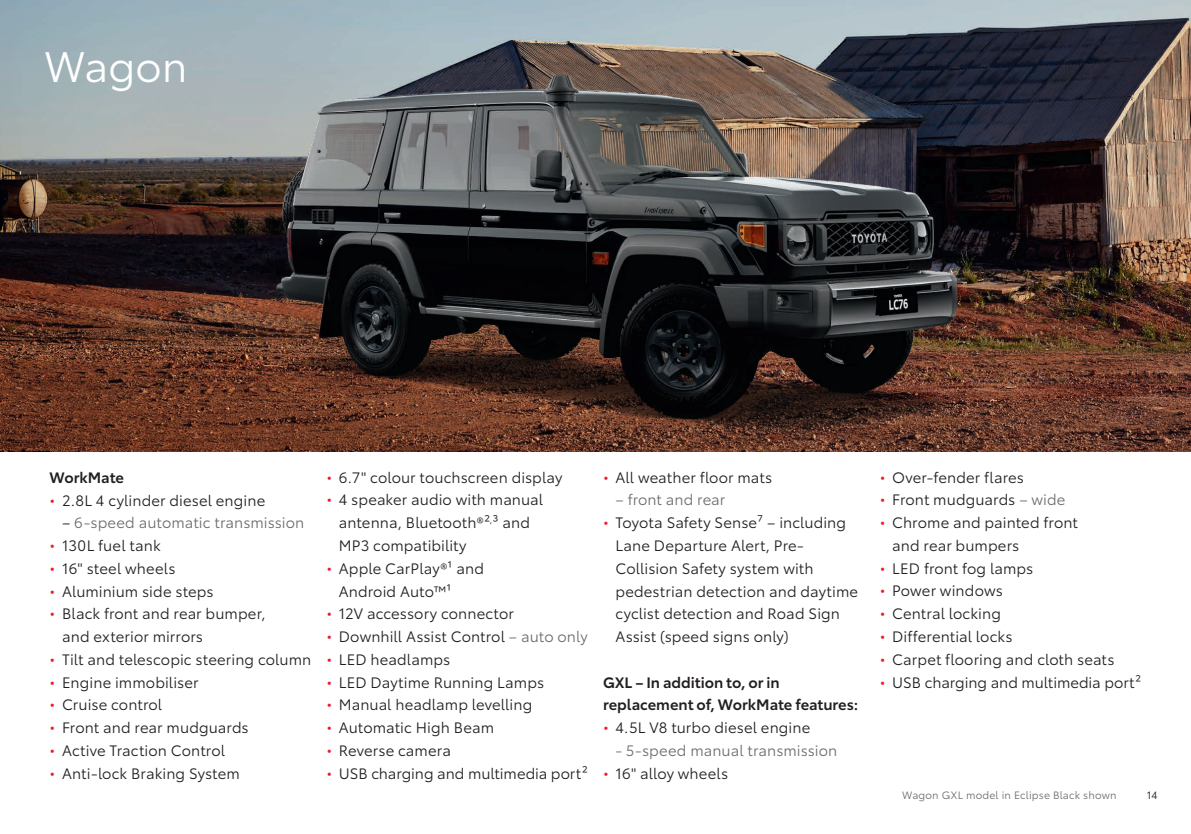
<style>
.page{position:relative;width:1191px;height:834px;background:#fff}
.page>*{position:absolute;margin:0;border:0;box-sizing:border-box;transform-origin:0 0}
.t1{font:42px "Toyota Type";color:#fff}
.t2{font:14.88px/22.8px "Toyota Type";letter-spacing:.005em;color:#231f20}
.t3{font:14.88px "Toyota Type";letter-spacing:.005em;color:#6c6d70}
.t4{font:600 14.88px/22.8px "Toyota Type";letter-spacing:-.005em;color:#231f20}
.t5{font:10.5px "Toyota Type";letter-spacing:.015em;color:#6c6d70}
.t6{font:10.5px "Toyota Type";color:#231f20}
.s1{color:#ee1b2d}
.s2{color:#231f20}
.s3{color:#6c6d70}
</style>
<div class="page">
<img style="left:0;top:0;width:1191px;height:451px">
<img style="left:86px;top:11px;width:958px;height:440px">
<h1 class="t1" style="left:45px;top:36px;width:144px">Wagon</h1>
<p class="t4" style="left:50px;top:464px;width:76px">WorkMate</p>
<p class="t2" style="left:50px;top:487px;width:217px"><span class="s1">•</span> 2.8L 4 cylinder diesel engine</p>
<p class="t3" style="left:62px;top:512px;width:244px"><span class="s2">–</span> 6-speed automatic transmission</p>
<p class="t2" style="left:50px;top:533px;width:112px"><span class="s1">•</span> 130L fuel tank</p>
<p class="t2" style="left:50px;top:556px;width:127px"><span class="s1">•</span> 16" steel wheels</p>
<p class="t2" style="left:50px;top:578px;width:166px"><span class="s1">•</span> Aluminium side steps</p>
<p class="t2" style="left:62px;top:601px;width:205px;text-indent:-12px"><span class="s1">•</span> Black front and rear bumper, and exterior mirrors</p>
<p class="t2" style="left:50px;top:647px;width:263px"><span class="s1">•</span> Tilt and telescopic steering column</p>
<p class="t2" style="left:50px;top:669px;width:150px"><span class="s1">•</span> Engine immobiliser</p>
<p class="t2" style="left:50px;top:692px;width:114px"><span class="s1">•</span> Cruise control</p>
<p class="t2" style="left:50px;top:715px;width:201px"><span class="s1">•</span> Front and rear mudguards</p>
<p class="t2" style="left:50px;top:738px;width:177px"><span class="s1">•</span> Active Traction Control</p>
<p class="t2" style="left:50px;top:760px;width:192px"><span class="s1">•</span> Anti-lock Braking System</p>
<p class="t2" style="left:326px;top:465px;width:237px"><span class="s1">•</span> 6.7" colour touchscreen display</p>
<p class="t2" style="left:339px;top:487px;width:206px;text-indent:-12px"><span class="s1">•</span> 4 speaker audio with manual antenna, Bluetooth®2<sup>,</sup>3 and<br>MP3 compatibility</p>
<p class="t2" style="left:339px;top:556px;width:147px;text-indent:-12px"><span class="s1">•</span> Apple CarPlay®1 and<br>Android Auto™1</p>
<p class="t2" style="left:326px;top:601px;width:189px"><span class="s1">•</span> 12V accessory connector</p>
<p class="t2" style="left:326px;top:624px;width:263px"><span class="s1">•</span> Downhill Assist Control <span class="s3">– auto only</span></p>
<p class="t2" style="left:326px;top:647px;width:125px"><span class="s1">•</span> LED headlamps</p>
<p class="t2" style="left:326px;top:669px;width:219px"><span class="s1">•</span> LED Daytime Running Lamps</p>
<p class="t2" style="left:326px;top:692px;width:207px"><span class="s1">•</span> Manual headlamp levelling</p>
<p class="t2" style="left:326px;top:715px;width:169px"><span class="s1">•</span> Automatic High Beam</p>
<p class="t2" style="left:326px;top:738px;width:126px"><span class="s1">•</span> Reverse camera</p>
<p class="t2" style="left:326px;top:760px;width:261px"><span class="s1">•</span> USB charging and multimedia port2</p>
<p class="t2" style="left:603px;top:465px;width:171px"><span class="s1">•</span> All weather floor mats</p>
<p class="t3" style="left:615px;top:489px;width:111px">– front and rear</p>
<p class="t2" style="left:615px;top:510px;width:244px;text-indent:-12px"><span class="s1">•</span> Toyota Safety Sense7 – including<br>Lane Departure Alert, Pre-<br>Collision Safety system with pedestrian detection and daytime cyclist detection and Road Sign<br>Assist (speed signs only)</p>
<p class="t4" style="left:603px;top:669px;width:257px">GXL – In addition to, or in replacement of, WorkMate features:</p>
<p class="t2" style="left:603px;top:715px;width:209px"><span class="s1">•</span> 4.5L V8 turbo diesel engine</p>
<p class="t3" style="left:615px;top:739px;width:223px">- 5-speed manual transmission</p>
<p class="t2" style="left:603px;top:760px;width:127px"><span class="s1">•</span> 16" alloy wheels</p>
<p class="t2" style="left:879px;top:465px;width:146px"><span class="s1">•</span> Over-fender flares</p>
<p class="t2" style="left:879px;top:487px;width:187px"><span class="s1">•</span> Front mudguards <span class="s3">– wide</span></p>
<p class="t2" style="left:892px;top:510px;width:187px;text-indent:-12px"><span class="s1">•</span> Chrome and painted front and rear bumpers</p>
<p class="t2" style="left:879px;top:555px;width:155px"><span class="s1">•</span> LED front fog lamps</p>
<p class="t2" style="left:879px;top:578px;width:125px"><span class="s1">•</span> Power windows</p>
<p class="t2" style="left:879px;top:601px;width:123px"><span class="s1">•</span> Central locking</p>
<p class="t2" style="left:879px;top:624px;width:134px"><span class="s1">•</span> Differential locks</p>
<p class="t2" style="left:879px;top:646px;width:236px"><span class="s1">•</span> Carpet flooring and cloth seats</p>
<p class="t2" style="left:879px;top:669px;width:261px"><span class="s1">•</span> USB charging and multimedia port2</p>
<p class="t5" style="left:902px;top:787px;width:216px">Wagon GXL model in Eclipse Black shown</p>
<p class="t6" style="left:1146px;top:786px;width:12px">14</p>
</div>
